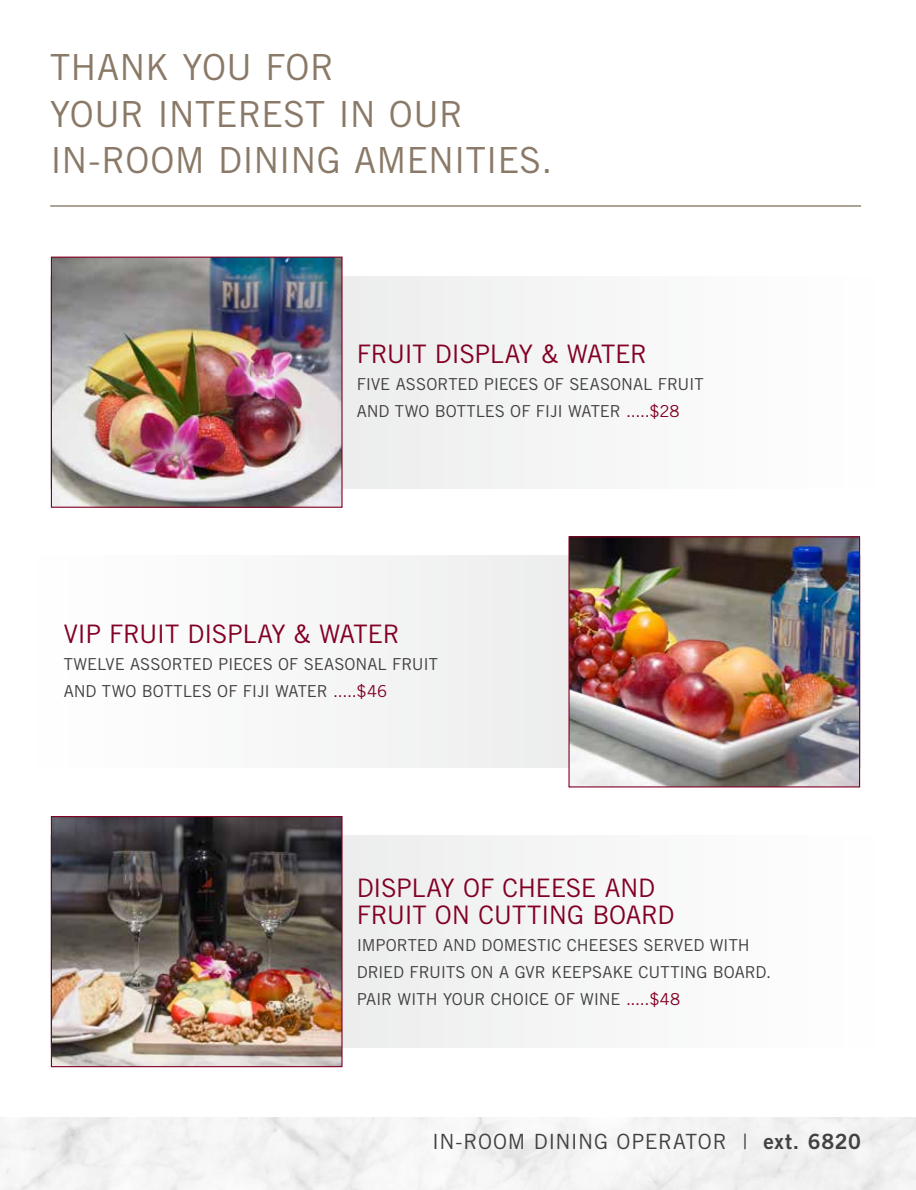
<style>
.page{position:relative;width:916px;height:1190px;background:#fff}
.page>*{position:absolute;margin:0;border:0;box-sizing:border-box;transform-origin:0 0}
.t1{font:36px/46.5px "Trade Gothic LT Std";color:#8a7967}
.t2{font:25.5px/27px "Trade Gothic LT Std";letter-spacing:-.015em;color:#820024}
.t3{font:21px "Trade Gothic LT Std";letter-spacing:.025em;color:#414042}
.t4{font:16.5px/27px "Trade Gothic LT Std";letter-spacing:-.005em;color:#414042}
.s1{color:#820024}
.s2{font-family:"Trade Gothic LT Std Bd 2"}
</style>
<div class="page">
<div style="left:50px;top:276px;width:834px;height:212px;background:#f6f6f7"></div>
<img style="left:53px;top:259px;width:287px;height:247px">
<div style="left:51px;top:257px;width:291px;height:251px;border:1px solid #820024"></div>
<div style="left:50px;top:835px;width:834px;height:213px;background:#f6f6f7"></div>
<img style="left:53px;top:818px;width:287px;height:247px">
<div style="left:51px;top:816px;width:291px;height:251px;border:1px solid #820024"></div>
<div style="left:26px;top:556px;width:834px;height:212px;background:#f6f7f7"></div>
<img style="left:570px;top:538px;width:287px;height:247px">
<div style="left:568px;top:536px;width:291px;height:251px;border:1px solid #820024"></div>
<hr style="left:50px;top:205px;width:810px;height:2px;background:#8a7967">
<h1 class="t1" style="left:50px;top:44px;width:503px">THANK YOU FOR<br>YOUR INTEREST IN OUR<br>IN-ROOM DINING AMENITIES.</h1>
<h2 class="t2" style="left:356px;top:340px;width:292px">FRUIT DISPLAY &amp; WATER</h2>
<p class="t4" style="left:356px;top:371px;width:348px">FIVE ASSORTED PIECES OF SEASONAL FRUIT<br>AND TWO BOTTLES OF FIJI WATER <span class="s1">.....$28</span></p>
<h2 class="t2" style="left:64px;top:620px;width:337px">VIP FRUIT DISPLAY &amp; WATER</h2>
<p class="t4" style="left:64px;top:650px;width:375px">TWELVE ASSORTED PIECES OF SEASONAL FRUIT<br>AND TWO BOTTLES OF FIJI WATER <span class="s1">.....$46</span></p>
<h2 class="t2" style="left:356px;top:874px;width:319px">DISPLAY OF CHEESE AND<br>FRUIT ON CUTTING BOARD</h2>
<p class="t4" style="left:356px;top:931px;width:416px">IMPORTED AND DOMESTIC CHEESES SERVED WITH<br>DRIED FRUITS ON A GVR KEEPSAKE CUTTING BOARD.<br>PAIR WITH YOUR CHOICE OF WINE <span class="s1">.....$48</span></p>
<p class="t3" style="left:432px;top:1129px;width:430px">IN-ROOM DINING OPERATOR | <span class="s2">ext. 6820</span></p>
</div>
